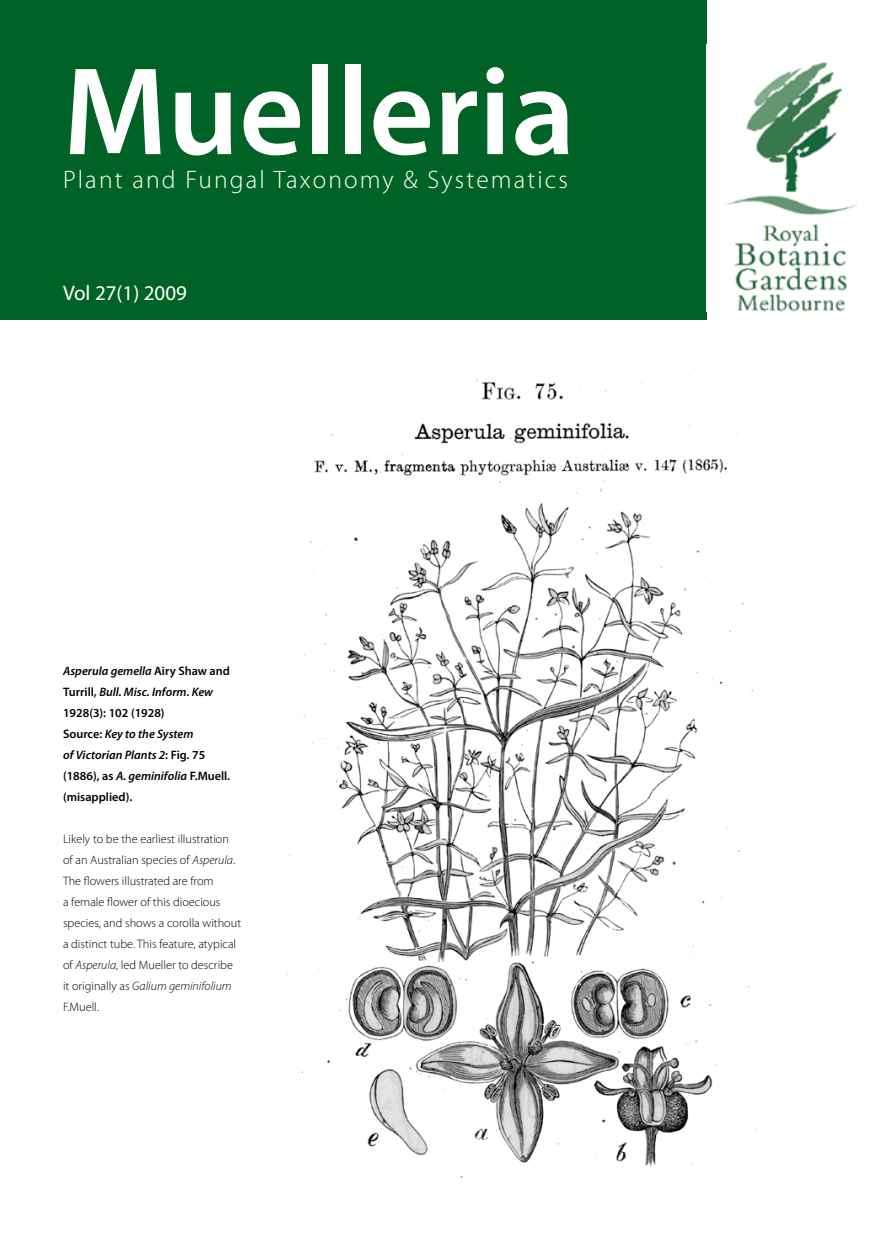
<style>
.page{position:relative;width:874px;height:1241px;background:#fff}
.page>*{position:absolute;margin:0;border:0;box-sizing:border-box;transform-origin:0 0}
.t1{font:600 126px "Myriad Pro";color:#fff}
.t2{font:300 25.38px "Myriad Pro";letter-spacing:.085em;color:#fff}
.t3{font:21px "Myriad Pro";color:#fff}
.t4{font:300 12.25px/21px "Myriad Pro";color:#000}
.t5{font:italic 600 12.25px/21px "Myriad Pro";color:#000}
.s1{font-style:normal}
.s2{font-style:italic}
</style>
<div class="page">
<div style="left:0;top:0;width:706px;height:320px;background:#006325"></div>
<img style="left:725px;top:62px;width:132px;height:249px">
<img style="left:286px;top:374px;width:467px;height:803px">
<h1 class="t1" style="left:63px;top:32px;width:513px">Muelleria</h1>
<h2 class="t2" style="left:63px;top:165px;width:506px">Plant and Fungal Taxonomy &amp; Systematics</h2>
<h3 class="t3" style="left:63px;top:280px;width:125px">Vol 27(1) 2009</h3>
<p class="t5" style="left:63px;top:659px;width:168px">Asperula gemella <span class="s1">Airy Shaw and<br>Turrill,</span> Bull. Misc. Inform. Kew<br><span class="s1">1928(3): 102 (1928)<br>Source:</span> Key to the System<br>of Victorian Plants 2<span class="s1">: Fig. 75 (1886), as</span> A. geminifolia <span class="s1">F.Muell. (misapplied).</span></p>
<p class="t4" style="left:63px;top:828px;width:179px">Likely to be the earliest illustration of an Australian species of <span class="s2">Asperula</span>.<br>The flowers illustrated are from<br>a female flower of this dioecious species, and shows a corolla without a distinct tube. This feature, atypical of <span class="s2">Asperula</span>, led Mueller to describe it originally as <span class="s2">Galium geminifolium </span>F.Muell.</p>
</div>
